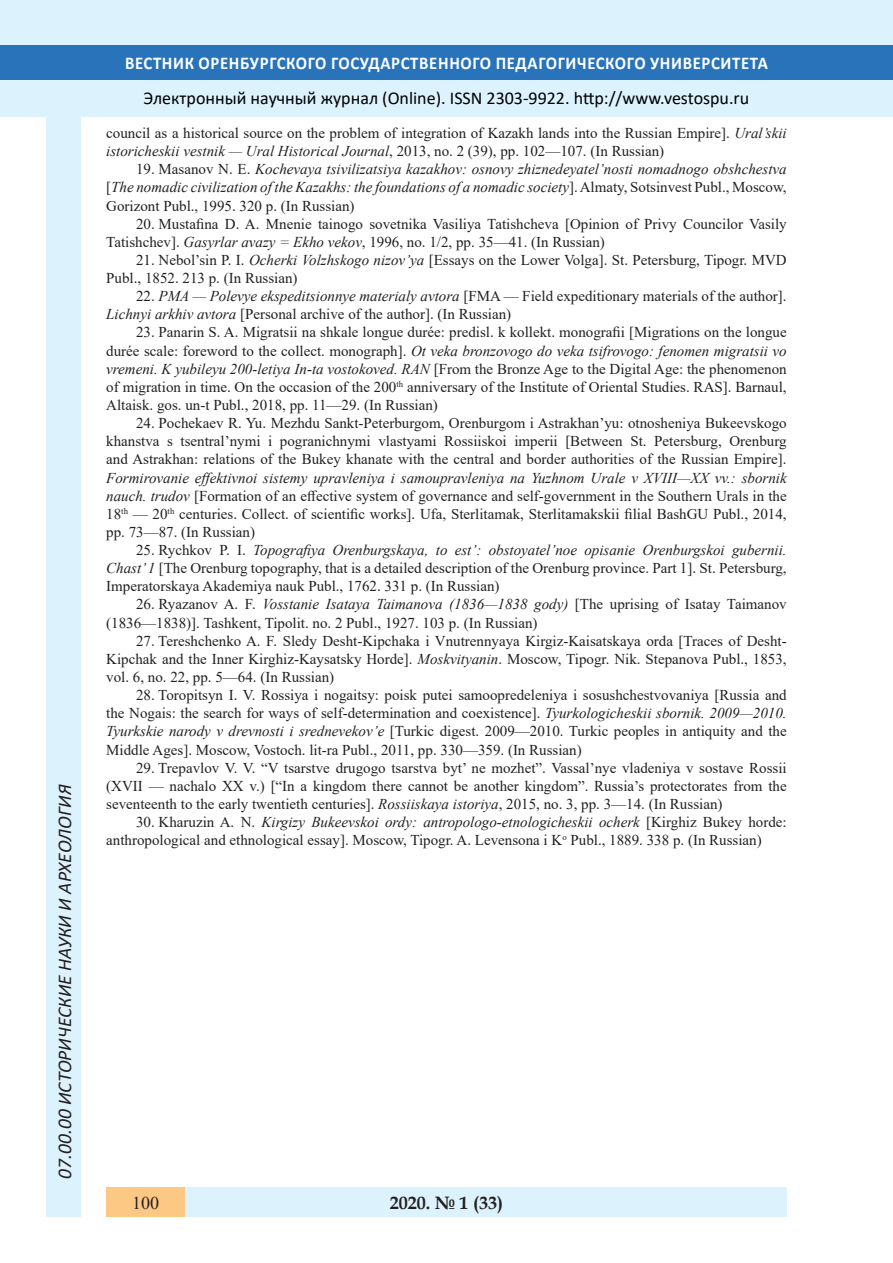
<style>
.page{position:relative;width:893px;height:1263px;background:#fff}
.page>*{position:absolute;margin:0;border:0;box-sizing:border-box;transform-origin:0 0}
.t1{font:italic 19.5px "Calibri";color:#231f20}
.t2{font:18px "Calibri";color:#000}
.t3{font:700 18px "Calibri";letter-spacing:.04em;color:#fff;scale:.93 1}
.t4{font:700 18px "Book Antiqua";color:#231f20}
.t5{font:18px "Times New Roman";color:#231f20}
.литература{font:15px/18.1px "Times New Roman";color:#231f20}
.литература-2{font:italic 15px/18.1px "Times New Roman";color:#231f20;text-align:justify}
.s1{font-style:italic}
.s2{font-style:normal}
</style>
<div class="page">
<div style="left:0;top:0;width:893px;height:116px;background:#dcf2fc"></div>
<div style="left:0;top:45px;width:893px;height:34px;background:#2873ba"></div>
<div style="left:106px;top:1188px;width:681px;height:29px;background:#dcf2fc"></div>
<div style="left:106px;top:1188px;width:79px;height:29px;background:#fdc784"></div>
<div style="left:47px;top:116px;width:34px;height:1101px;background:#dcf2fc"></div>
<h1 class="t1" style="left:51px;top:1179px;width:395px;rotate:-90deg">07.00.00 ИСТОРИЧЕСКИЕ НАУКИ И АРХЕОЛОГИЯ</h1>
<h1 class="t1" style="left:51px;top:1105px;width:206px;rotate:-90deg">БИОЛОГИЧЕСКИЕ НАУКИ</h1>
<h1 class="t1" style="left:51px;top:1169px;width:11px;rotate:-90deg">3</h1>
<p class="t3" style="left:125px;top:50px;width:693px">ВЕСТНИК ОРЕНБУРГСКОГО ГОСУДАРСТВЕННОГО ПЕДАГОГИЧЕСКОГО УНИВЕРСИТЕТА</p>
<p class="t2" style="left:144px;top:85px;width:607px">Электронный научный журнал (Online). ISSN 2303-9922. http://www.vestospu.ru</p>
<p class="t2" style="left:583px;top:85px;width:13px">t</p>
<p class="t2" style="left:583px;top:85px;width:13px">t</p>
<p class="литература" style="left:106px;top:123px;width:682px">council as a historical source on the problem of integration of Kazakh lands into the Russian Empire]. <span class="s1">Ural’skii istoricheskii vestnik — Ural Historical Journal</span>, 2013, no. 2 (39), pp. 102—107. (In Russian)</p>
<p class="литература-2" style="left:106px;top:160px;width:682px;text-indent:30px"><span class="s2">19. Masanov N. E.</span> Kochevaya tsivilizatsiya kazakhov: osnovy zhiznedeyatel’nosti nomadnogo obshchestva <span class="s2">[</span>The nomadic civilization of the Kazakhs: the foundations of a nomadic society<span class="s2">]. Almaty, Sotsinvest Publ., Moscow, Gorizont Publ., 1995. 320 p. (In Russian)</span></p>
<p class="литература" style="left:106px;top:214px;width:682px;text-indent:30px">20. Mustafina D. A. Mnenie tainogo sovetnika Vasiliya Tatishcheva [Opinion of Privy Councilor Vasily<br>Tatishchev]. <span class="s1">Gasyrlar avazy = Ekho vekov</span>, 1996, no. 1/2, pp. 35—41. (In Russian)</p>
<p class="литература" style="left:106px;top:250px;width:682px;text-indent:30px">21. Nebol’sin P. I. <span class="s1">Ocherki Volzhskogo nizov’ya</span> [Essays on the Lower Volga]. St. Petersburg, Tipogr. MVD<br>Publ., 1852. 213 p. (In Russian)</p>
<p class="литература" style="left:106px;top:287px;width:682px;text-indent:30px">22. <span class="s1">PMA — Polevye ekspeditsionnye materialy avtora</span> [FMA — Field expeditionary materials of the author].<br><span class="s1">Lichnyi arkhiv avtora</span> [Personal archive of the author]. (In Russian)</p>
<p class="литература" style="left:106px;top:323px;width:682px;text-align:justify;text-indent:30px">23. Panarin S. A. Migratsii na shkale longue durée: predisl. k kollekt. monografii [Migrations on the longue durée scale: foreword to the collect. monograph]. <span class="s1">Ot veka bronzovogo do veka tsifrovogo: fenomen migratsii vo vremeni. K yubileyu 200-letiya In-ta vostokoved. RAN</span> [From the Bronze Age to the Digital Age: the phenomenon of migration in time. On the occasion of the 200<sup>th</sup> anniversary of the Institute of Oriental Studies. RAS]. Barnaul, Altaisk. gos. un-t Publ., 2018, pp. 11—29. (In Russian)</p>
<p class="литература" style="left:106px;top:413px;width:682px;text-align:justify;text-indent:30px">24. Pochekaev R. Yu. Mezhdu Sankt-Peterburgom, Orenburgom i Astrakhan’yu: otnosheniya Bukeevskogo khanstva s tsentral’nymi i pogranichnymi vlastyami Rossiiskoi imperii [Between St. Petersburg, Orenburg and Astrakhan: relations of the Bukey khanate with the central and border authorities of the Russian Empire].<br><span class="s1">Formirovanie effektivnoi sistemy upravleniya i samoupravleniya na Yuzhnom Urale v XVIII—XX vv.: sbornik nauch. trudov</span> [Formation of an effective system of governance and self-government in the Southern Urals in the 18<sup>th</sup> — 20<sup>th</sup> centuries. Collect. of scientific works]. Ufa, Sterlitamak, Sterlitamakskii filial BashGU Publ., 2014, pp. 73—87. (In Russian)</p>
<p class="литература" style="left:106px;top:540px;width:682px;text-align:justify;text-indent:30px">25. Rychkov P. I. <span class="s1">Topografiya Orenburgskaya, to est’: obstoyatel’noe opisanie Orenburgskoi gubernii.<br>Chast’1</span> [The Orenburg topography, that is a detailed description of the Orenburg province. Part 1]. St. Petersburg, Imperatorskaya Akademiya nauk Publ., 1762. 331 p. (In Russian)</p>
<p class="литература" style="left:106px;top:595px;width:682px;text-indent:30px">26. Ryazanov A. F. <span class="s1">Vosstanie Isataya Taimanova (1836—1838 gody)</span> [The uprising of Isatay Taimanov (1836—1838)]. Tashkent, Tipolit. no. 2 Publ., 1927. 103 p. (In Russian)</p>
<p class="литература" style="left:106px;top:631px;width:682px;text-align:justify;text-indent:30px">27. Tereshchenko A. F. Sledy Desht-Kipchaka i Vnutrennyaya Kirgiz-Kaisatskaya orda [Traces of Desht-Kipchak and the Inner Kirghiz-Kaysatsky Horde]. <span class="s1">Moskvityanin</span>. Moscow, Tipogr. Nik. Stepanova Publ., 1853, vol. 6, no. 22, pp. 5—64. (In Russian)</p>
<p class="литература" style="left:106px;top:685px;width:682px;text-align:justify;text-indent:30px">28. Toropitsyn I. V. Rossiya i nogaitsy: poisk putei samoopredeleniya i sosushchestvovaniya [Russia and the Nogais: the search for ways of self-determination and coexistence]. <span class="s1">Tyurkologicheskii sbornik. 2009—2010.<br>Tyurkskie narody v drevnosti i srednevekov’e</span> [Turkic digest. 2009—2010. Turkic peoples in antiquity and the Middle Ages]. Moscow, Vostoch. lit-ra Publ., 2011, pp. 330—359. (In Russian)</p>
<p class="литература" style="left:106px;top:758px;width:682px;text-align:justify;text-indent:30px">29. Trepavlov V. V. “V tsarstve drugogo tsarstva byt’ ne mozhet”. Vassal’nye vladeniya v sostave Rossii (XVII — nachalo XX v.) [“In a kingdom there cannot be another kingdom”. Russia’s protectorates from the seventeenth to the early twentieth centuries]. <span class="s1">Rossiiskaya istoriya</span>, 2015, no. 3, pp. 3—14. (In Russian)</p>
<p class="литература" style="left:106px;top:812px;width:682px;text-indent:30px">30. Kharuzin A. N. <span class="s1">Kirgizy Bukeevskoi ordy: antropologo-etnologicheskii ocherk</span> [Kirghiz Bukey horde: anthropological and ethnological essay]. Moscow, Tipogr. A. Levensona i K<sup>o</sup> Publ., 1889. 338 p. (In Russian)</p>
<p class="t4" style="left:390px;top:1190px;width:115px">2020. № 1 (33)</p>
<p class="t5" style="left:132px;top:1190px;width:28px">100</p>
<p class="t4" style="left:460px;top:1190px;width:39px">2 6</p>
<p class="t4" style="left:408px;top:1190px;width:19px">18</p>
<p class="t4" style="left:479px;top:1190px;width:19px">25</p>
</div>
